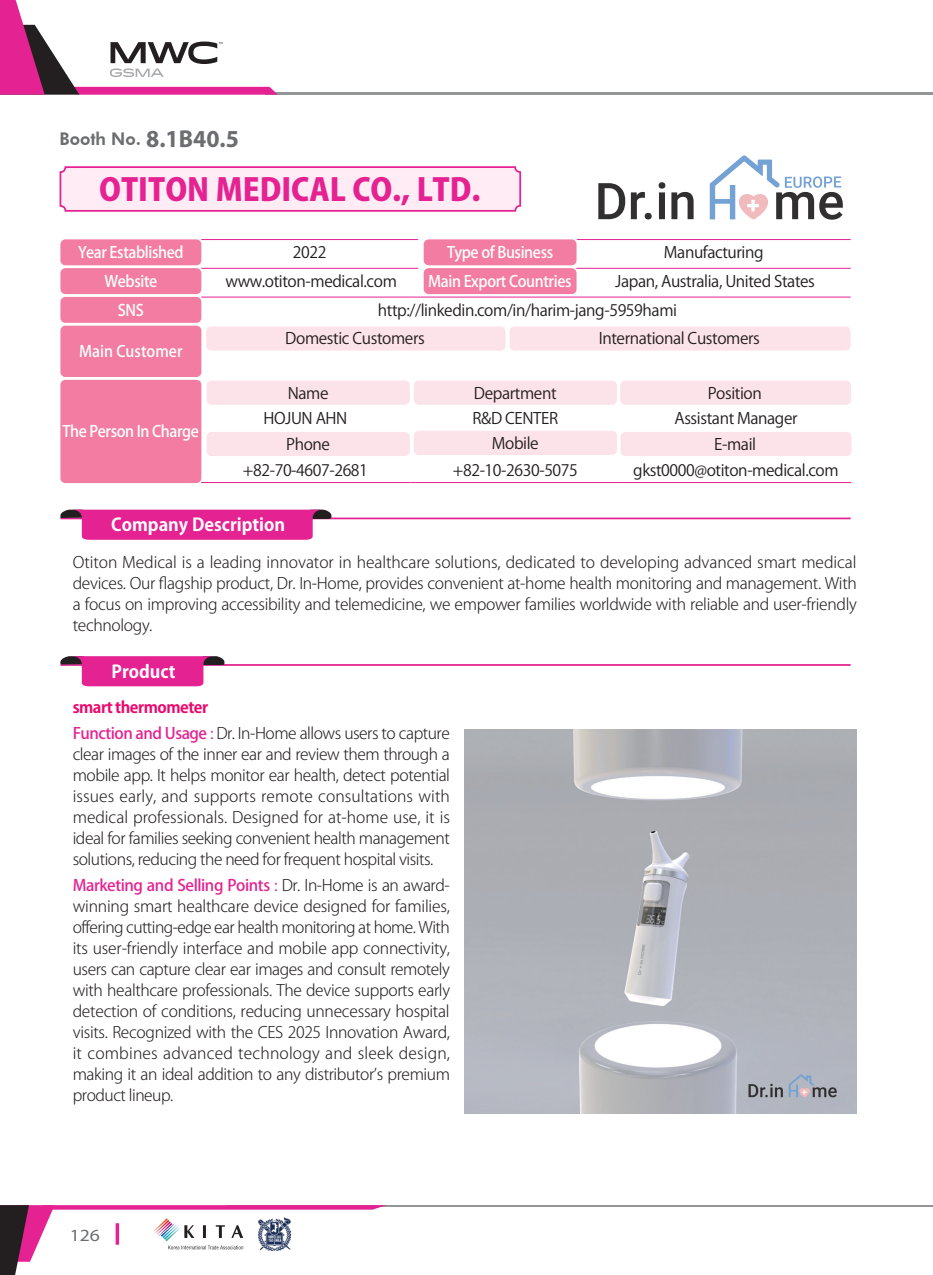
<style>
.page{position:relative;width:933px;height:1275px;background:#fff}
.page>*{position:absolute;margin:0;border:0;box-sizing:border-box;transform-origin:0 0}
.t1{font:800 30.8px "Koz Go Pr 6 N";color:#e52292}
.t2{font:700 17.5px "Koz Go Pr 6 N";color:#fff}
.t3{font:800 17.5px "Futura BT";color:#6c6d70}
.t4{font:17.15px "Myriad Pro";color:#6c6d70;scale:1.15 1}
.t5{font:300 15.75px/21px "Koz Go Pr 6 N";letter-spacing:-.025em;color:#231f20;text-align:justify}
.t6{font:15.75px "Koz Go Pr 6 N";letter-spacing:-.025em;color:#231f20}
.t7{font:500 15.75px "Koz Go Pr 6 N";letter-spacing:-.025em;color:#fff;scale:.95 1}
.t8{font:700 15.75px "Koz Go Pr 6 N";letter-spacing:-.03em;color:#ec096d}
.t9{font:500 15.75px "Koz Go Pr 6 N";color:#fff;scale:.95 1}
.s1{font-family:"Myriad Pro";font-weight:700;font-size:24.5px}
.s2{font-weight:500;color:#e52292}
.s3{font-weight:400;color:#e52292}
</style>
<div class="page">
<hr style="left:265px;top:93px;width:668px;height:2px;background:#939598">
<svg style="left:0;top:0;width:278px;height:95px"></svg>
<hr style="left:226px;top:1205px;width:707px;height:2px;background:#939598">
<svg style="left:0;top:1205px;width:386px;height:70px"></svg>
<img style="left:258px;top:1217px;width:32px;height:33px">
<div style="left:60px;top:167px;width:460px;height:44px;background:#ffecf4;border-radius:5px"></div>
<div style="left:60px;top:166px;width:461px;height:46px;border:2px solid #e52292;border-radius:5px"></div>
<hr style="left:60px;top:518px;width:790px;height:1px;background:#e52292">
<div style="left:310px;top:510px;width:21px;height:8px;background:#231f20"></div>
<svg style="left:60px;top:510px;width:263px;height:30px;background:#e13699"></svg>
<hr style="left:60px;top:664px;width:790px;height:2px;background:#e52292">
<div style="left:203px;top:656px;width:21px;height:9px;background:#231f20"></div>
<svg style="left:60px;top:656px;width:154px;height:30px"></svg>
<div style="left:60px;top:239px;width:141px;height:26px;background:#f27ca2;border-radius:5px"></div>
<div style="left:424px;top:239px;width:152px;height:26px;background:#f27ca2;border-radius:5px"></div>
<div style="left:424px;top:268px;width:152px;height:26px;background:#f27ca2;border-radius:5px"></div>
<div style="left:60px;top:268px;width:141px;height:26px;background:#f27ca2;border-radius:5px"></div>
<div style="left:60px;top:297px;width:141px;height:26px;background:#f27ca2;border-radius:5px"></div>
<div style="left:60px;top:326px;width:141px;height:51px;background:#f27ca2;border-radius:5px"></div>
<div style="left:60px;top:380px;width:141px;height:103px;background:#f27ca2;border-radius:5px"></div>
<hr style="left:201px;top:239px;width:217px;height:1px;background:#e52292">
<hr style="left:577px;top:239px;width:273px;height:1px;background:#e52292">
<hr style="left:576px;top:268px;width:274px;height:1px;background:#e52292">
<hr style="left:201px;top:268px;width:217px;height:1px;background:#e52292">
<hr style="left:201px;top:297px;width:649px;height:1px;background:#e52292">
<div style="left:206px;top:326px;width:299px;height:25px;background:#fce2e9;border-radius:5px"></div>
<div style="left:509px;top:326px;width:341px;height:25px;background:#fce2e9;border-radius:5px"></div>
<hr style="left:201px;top:482px;width:210px;height:1px;background:#e52292">
<hr style="left:411px;top:482px;width:209px;height:1px;background:#e52292">
<hr style="left:620px;top:482px;width:231px;height:1px;background:#e52292">
<div style="left:207px;top:381px;width:203px;height:24px;background:#fce2e9;border-radius:5px"></div>
<div style="left:414px;top:381px;width:203px;height:24px;background:#fce2e9;border-radius:5px"></div>
<div style="left:620px;top:381px;width:231px;height:24px;background:#fce2e9;border-radius:5px"></div>
<div style="left:207px;top:432px;width:203px;height:24px;background:#fce2e9;border-radius:5px"></div>
<div style="left:414px;top:431px;width:203px;height:24px;background:#fce2e9;border-radius:5px"></div>
<div style="left:620px;top:432px;width:231px;height:24px;background:#fce2e9;border-radius:5px"></div>
<img style="left:465px;top:729px;width:391px;height:384px">
<svg style="left:748px;top:1074px;width:88px;height:23px;background:#9da1ac"></svg>
<svg style="left:598px;top:183px;width:27px;height:36px"></svg>
<svg style="left:631px;top:192px;width:20px;height:27px"></svg>
<svg style="left:658px;top:182px;width:7px;height:37px"></svg>
<svg style="left:671px;top:192px;width:22px;height:27px"></svg>
<svg style="left:709px;top:155px;width:133px;height:65px"></svg>
<p class="t3" style="left:60px;top:128px;width:181px">Booth No. <span class="s1">8.1B40.5</span></p>
<p class="t1" style="left:99px;top:172px;width:383px">OTITON MEDICAL CO., LTD.</p>
<p class="t7" style="left:78px;top:244px;width:113px">Year Established</p>
<p class="t6" style="left:293px;top:244px;width:35px">2022</p>
<p class="t7" style="left:447px;top:244px;width:113px">Type of Business</p>
<p class="t6" style="left:664px;top:244px;width:101px">Manufacturing</p>
<p class="t7" style="left:104px;top:272px;width:57px">Website</p>
<p class="t6" style="left:225px;top:272px;width:173px">www.otiton-medical.com</p>
<p class="t7" style="left:428px;top:272px;width:152px">Main Export Countries</p>
<p class="t6" style="left:615px;top:272px;width:201px">Japan, Australia, United States</p>
<p class="t7" style="left:118px;top:301px;width:29px">SNS</p>
<p class="t6" style="left:378px;top:301px;width:301px">http://linkedin.com/in/harim-jang-5959hami</p>
<p class="t9" style="left:79px;top:343px;width:110px">Main Customer</p>
<p class="t6" style="left:285px;top:330px;width:141px">Domestic Customers</p>
<p class="t6" style="left:599px;top:330px;width:163px">International Customers</p>
<p class="t7" style="left:62px;top:422px;width:145px">The Person In Charge</p>
<p class="t6" style="left:288px;top:384px;width:42px">Name</p>
<p class="t6" style="left:474px;top:384px;width:84px">Department</p>
<p class="t6" style="left:707px;top:384px;width:56px">Position</p>
<p class="t6" style="left:263px;top:410px;width:85px">HOJUN AHN</p>
<p class="t6" style="left:472px;top:410px;width:87px">R&amp;D CENTER</p>
<p class="t6" style="left:674px;top:410px;width:125px">Assistant Manager</p>
<p class="t6" style="left:286px;top:435px;width:45px">Phone</p>
<p class="t6" style="left:492px;top:434px;width:48px">Mobile</p>
<p class="t6" style="left:714px;top:435px;width:43px">E-mail</p>
<p class="t6" style="left:243px;top:461px;width:126px">+82-70-4607-2681</p>
<p class="t6" style="left:453px;top:461px;width:126px">+82-10-2630-5075</p>
<p class="t6" style="left:633px;top:461px;width:207px">gkst0000@otiton-medical.com</p>
<p class="t2" style="left:111px;top:515px;width:175px">Company Description</p>
<p class="t5" style="left:73px;top:552px;width:785px">Otiton Medical is a leading innovator in healthcare solutions, dedicated to developing advanced smart medical devices. Our flagship product, Dr. In-Home, provides convenient at-home health monitoring and management. With a focus on improving accessibility and telemedicine, we empower families worldwide with reliable and user-friendly technology.</p>
<p class="t2" style="left:112px;top:661px;width:65px">Product</p>
<p class="t8" style="left:73px;top:698px;width:137px">smart thermometer</p>
<p class="t5" style="left:73px;top:723px;width:379px"><span class="s2">Function and Usage</span> <span class="s3">:</span> Dr. In-Home allows users to capture clear images of the inner ear and review them through a mobile app. It helps monitor ear health, detect potential issues early, and supports remote consultations with medical professionals. Designed for at-home use, it is ideal for families seeking convenient health management solutions, reducing the need for frequent hospital visits.</p>
<p class="t5" style="left:73px;top:875px;width:379px"><span class="s2">Marketing and Selling Points</span> <span class="s3">:</span> Dr. In-Home is an award&shy;winning smart healthcare device designed for families, offering cutting-edge ear health monitoring at home. With its user-friendly interface and mobile app connectivity, users can capture clear ear images and consult remotely with healthcare professionals. The device supports early detection of conditions, reducing unnecessary hospital visits. Recognized with the CES 2025 Innovation Award, it combines advanced technology and sleek design, making it an ideal addition to any distributor’s premium product lineup.</p>
<p class="t4" style="left:70px;top:1224px;width:28px">126</p>
</div>
